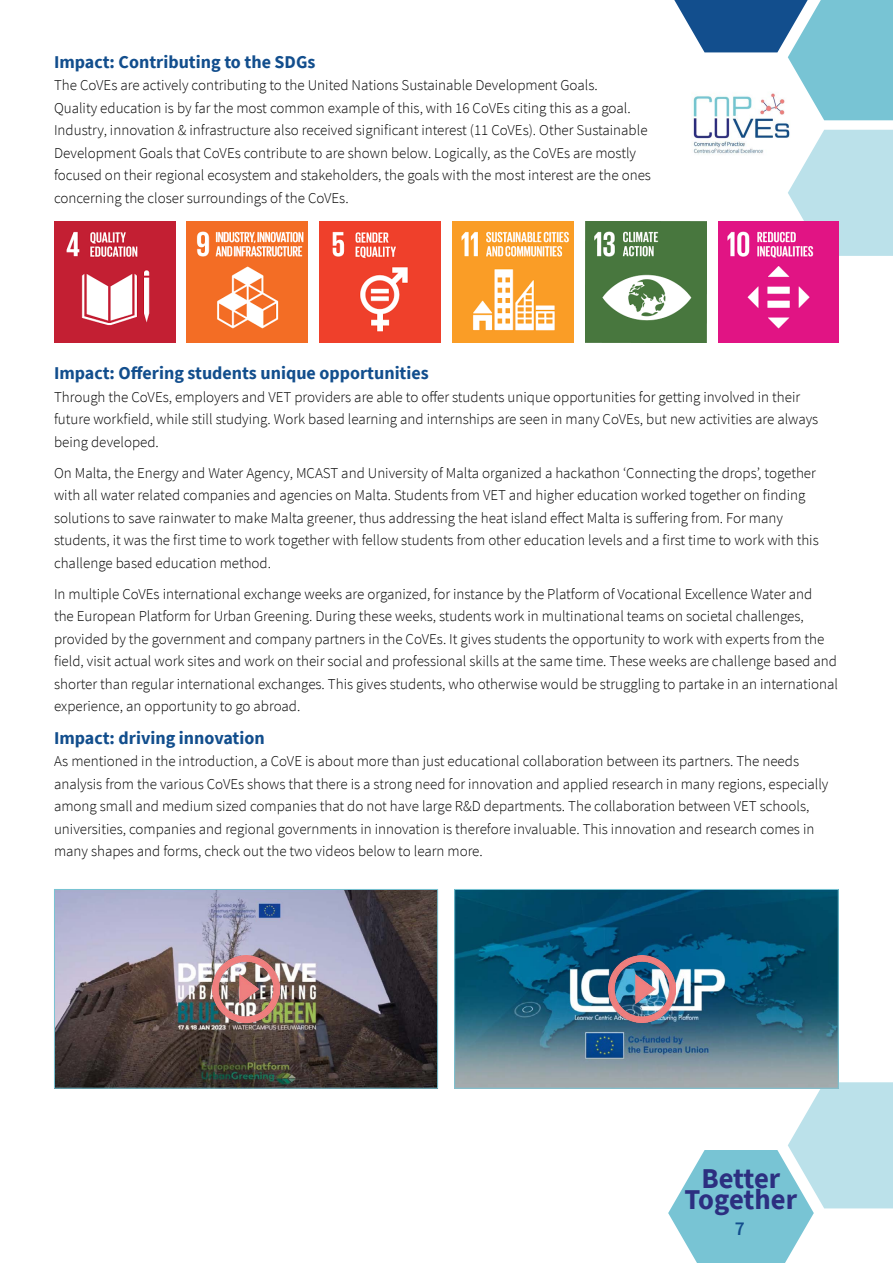
<style>
.page{position:relative;width:893px;height:1263px;background:#fff}
.page>*{position:absolute;margin:0;border:0;box-sizing:border-box;transform-origin:0 0}
.t1{font:700 28.65px/21.5px "Source Sans Pro";letter-spacing:-.005em;color:#2c2f80;text-align:center}
.t2{font:600 19.5px "Source Sans Pro";color:#124e8d}
.t3{font:700 18px "Source Sans Pro";color:#124e8d}
.t4{font:300 15px/22.5px "Source Sans Pro";color:#000}
</style>
<div class="page">
<svg style="left:668px;top:1082px;width:225px;height:181px"></svg>
<svg style="left:668px;top:0;width:225px;height:256px"></svg>
<img style="left:674px;top:86px;width:131px;height:79px">
<img style="left:56px;top:891px;width:380px;height:196px">
<div style="left:54px;top:889px;width:384px;height:200px;border:1px solid #78c4d4"></div>
<img style="left:456px;top:891px;width:381px;height:196px">
<div style="left:454px;top:889px;width:385px;height:200px;border:1px solid #78c4d4"></div>
<img style="left:212px;top:955px;width:68px;height:67px">
<img style="left:608px;top:955px;width:67px;height:67px">
<img style="left:585px;top:222px;width:121px;height:121px">
<img style="left:320px;top:222px;width:121px;height:121px">
<img style="left:187px;top:222px;width:121px;height:121px">
<img style="left:54px;top:222px;width:121px;height:121px">
<img style="left:718px;top:222px;width:121px;height:121px">
<img style="left:453px;top:222px;width:120px;height:121px">
<p class="t3" style="left:54px;top:49px;width:263px">Impact: Contributing to the SDGs</p>
<p class="t4" style="left:54px;top:74px;width:598px">The CoVEs are actively contributing to the United Nations Sustainable Development Goals.<br>Quality education is by far the most common example of this, with 16 CoVEs citing this as a goal.<br>Industry, innovation &amp; infrastructure also received significant interest (11 CoVEs). Other Sustainable Development Goals that CoVEs contribute to are shown below. Logically, as the CoVEs are mostly focused on their regional ecosystem and stakeholders, the goals with the most interest are the ones concerning the closer surroundings of the CoVEs.</p>
<p class="t3" style="left:54px;top:361px;width:376px">Impact: Offering students unique opportunities</p>
<p class="t4" style="left:54px;top:385px;width:766px">Through the CoVEs, employers and VET providers are able to offer students unique opportunities for getting involved in their future workfield, while still studying. Work based learning and internships are seen in many CoVEs, but new activities are always being developed.</p>
<p class="t4" style="left:54px;top:461px;width:766px">On Malta, the Energy and Water Agency, MCAST and University of Malta organized a hackathon ‘Connecting the drops’, together with all water related companies and agencies on Malta. Students from VET and higher education worked together on finding solutions to save rainwater to make Malta greener, thus addressing the heat island effect Malta is suffering from. For many students, it was the first time to work together with fellow students from other education levels and a first time to work with this challenge based education method.</p>
<p class="t4" style="left:54px;top:582px;width:786px">In multiple CoVEs international exchange weeks are organized, for instance by the Platform of Vocational Excellence Water and<br>the European Platform for Urban Greening. During these weeks, students work in multinational teams on societal challenges, provided by the government and company partners in the CoVEs. It gives students the opportunity to work with experts from the field, visit actual work sites and work on their social and professional skills at the same time. These weeks are challenge based and shorter than regular international exchanges. This gives students, who otherwise would be struggling to partake in an international experience, an opportunity to go abroad.</p>
<p class="t3" style="left:54px;top:725px;width:212px">Impact: driving innovation</p>
<p class="t4" style="left:54px;top:750px;width:776px">As mentioned in the introduction, a CoVE is about more than just educational collaboration between its partners. The needs analysis from the various CoVEs shows that there is a strong need for innovation and applied research in many regions, especially among small and medium sized companies that do not have large R&amp;D departments. The collaboration between VET schools, universities, companies and regional governments in innovation is therefore invaluable. This innovation and research comes in many shapes and forms, check out the two videos below to learn more.</p>
<h1 class="t1" style="left:685px;top:1167px;width:114px">Better<br>Together</h1>
<h2 class="t2" style="left:735px;top:1216px;width:12px">7</h2>
</div>
